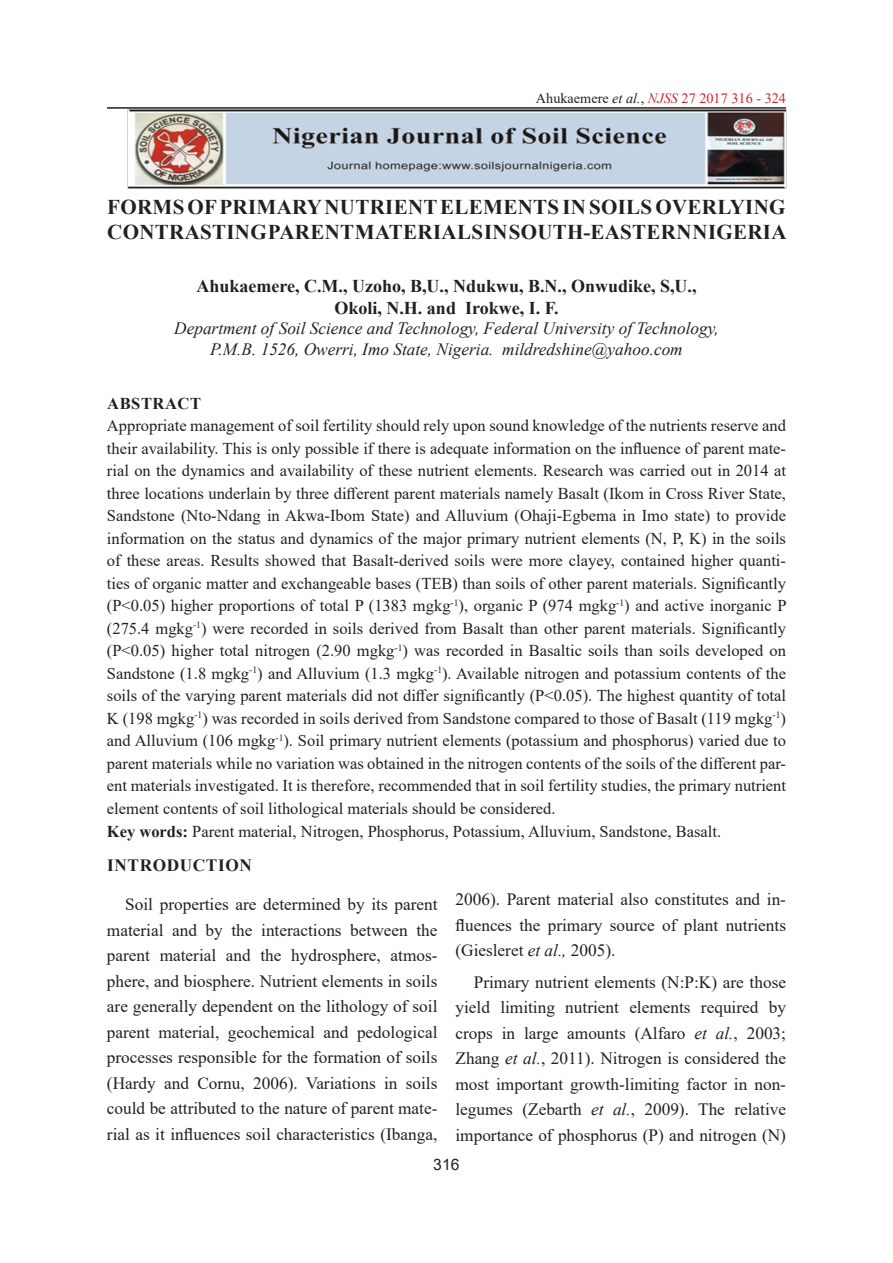
<style>
.page{position:relative;width:893px;height:1263px;background:#fff}
.page>*{position:absolute;margin:0;border:0;box-sizing:border-box;transform-origin:0 0}
.Head1{font:700 21px/25.2px "Times New Roman";letter-spacing:.015em;color:#231f20}
.Head2{font:700 18px "Times New Roman";color:#231f20}
.Body{font:17.25px/25.5px "Times New Roman";color:#231f20;text-align:justify}
.Head3{font:italic 17.25px "Times New Roman";color:#231f20}
.Body_SubHeadings{font:700 17.25px "Times New Roman";letter-spacing:.035em;color:#231f20}
.Abstract{font:16.5px/22.5px "Times New Roman";color:#231f20;text-align:justify}
.Abstract-2{font:700 16.5px "Times New Roman";letter-spacing:.035em;color:#231f20}
.t1{font:15.75px "Arial";color:#231f20}
.Body-2{font:14.25px "Times New Roman";color:#d1232a}
.s1{color:#231f20}
.s2{font-style:italic;color:#231f20}
.s3{font-style:italic}
.s4{font-weight:700}
</style>
<div class="page">
<hr style="left:107px;top:107px;width:679px;height:2px;background:#231f20">
<img style="left:127px;top:109px;width:659px;height:79px">
<p class="Body-2" style="left:536px;top:88px;width:252px"><span class="s1">Ahukaemere</span> <span class="s2">et al.</span><span class="s1">,</span> <span class="s3">NJSS</span> 27 2017 316 - 324</p>
<p class="Head1" style="left:107px;top:193px;width:681px">FORMS OF PRIMARY NUTRIENT ELEMENTS IN SOILS OVERLYING<br>CONTRASTING PARENT MATERIALS IN SOUTH-EASTERN NIGERIA</p>
<p class="Head2" style="left:196px;top:273px;width:502px">Ahukaemere, C.M., Uzoho, B,U., Ndukwu, B.N., Onwudike, S,U.,</p>
<p class="Head2" style="left:334px;top:294px;width:226px">Okoli, N.H. and Irokwe, I. F.</p>
<p class="Head3" style="left:174px;top:317px;width:546px">Department of Soil Science and Technology, Federal University of Technology,</p>
<p class="Head3" style="left:210px;top:337px;width:474px">P.M.B. 1526, Owerri, Imo State, Nigeria. mildredshine@yahoo.com</p>
<p class="Abstract-2" style="left:107px;top:391px;width:95px">ABSTRACT</p>
<p class="Abstract" style="left:107px;top:414px;width:681px">Appropriate management of soil fertility should rely upon sound knowledge of the nutrients reserve and their availability. This is only possible if there is adequate information on the influence of parent mate&shy;rial on the dynamics and availability of these nutrient elements. Research was carried out in 2014 at three locations underlain by three different parent materials namely Basalt (Ikom in Cross River State, Sandstone (Nto-Ndang in Akwa-Ibom State) and Alluvium (Ohaji-Egbema in Imo state) to provide information on the status and dynamics of the major primary nutrient elements (N, P, K) in the soils of these areas. Results showed that Basalt-derived soils were more clayey, contained higher quanti&shy;ties of organic matter and exchangeable bases (TEB) than soils of other parent materials. Significantly (P&lt;0.05) higher proportions of total P (1383 mgkg<sup>-1</sup>), organic P (974 mgkg<sup>-1</sup>) and active inorganic P (275.4 mgkg<sup>-1</sup>) were recorded in soils derived from Basalt than other parent materials. Significantly (P&lt;0.05) higher total nitrogen (2.90 mgkg<sup>-1</sup>) was recorded in Basaltic soils than soils developed on Sandstone (1.8 mgkg<sup>-1</sup>) and Alluvium (1.3 mgkg<sup>-1</sup>). Available nitrogen and potassium contents of the soils of the varying parent materials did not differ significantly (P&lt;0.05). The highest quantity of total K (198 mgkg<sup>-1</sup>) was recorded in soils derived from Sandstone compared to those of Basalt (119 mgkg<sup>-1</sup>) and Alluvium (106 mgkg<sup>-1</sup>). Soil primary nutrient elements (potassium and phosphorus) varied due to parent materials while no variation was obtained in the nitrogen contents of the soils of the different par&shy;ent materials investigated. It is therefore, recommended that in soil fertility studies, the primary nutrient element contents of soil lithological materials should be considered.</p>
<p class="Abstract" style="left:107px;top:819px;width:616px"><span class="s4">Key words:</span> Parent material, Nitrogen, Phosphorus, Potassium, Alluvium, Sandstone, Basalt.</p>
<p class="Body_SubHeadings" style="left:107px;top:853px;width:146px">INTRODUCTION</p>
<p class="Body" style="left:107px;top:891px;width:332px;text-indent:18px">Soil properties are determined by its parent material and by the interactions between the parent material and the hydrosphere, atmos&shy;phere, and biosphere. Nutrient elements in soils are generally dependent on the lithology of soil parent material, geochemical and pedological processes responsible for the formation of soils (Hardy and Cornu, 2006). Variations in soils could be attributed to the nature of parent mate&shy;rial as it influences soil characteristics (Ibanga,</p>
<p class="Body" style="left:455px;top:886px;width:332px">2006). Parent material also constitutes and in&shy;fluences the primary source of plant nutrients (Giesleret <span class="s3">et al.,</span> 2005).</p>
<p class="Body" style="left:455px;top:969px;width:332px;text-indent:18px">Primary nutrient elements (N:P:K) are those yield limiting nutrient elements required by crops in large amounts (Alfaro <span class="s3">et al.</span>, 2003; Zhang <span class="s3">et al.</span>, 2011). Nitrogen is considered the most important growth-limiting factor in non&shy;legumes (Zebarth <span class="s3">et al.</span>, 2009). The relative importance of phosphorus (P) and nitrogen (N)</p>
<p class="t1" style="left:433px;top:1154px;width:28px">316</p>
</div>
